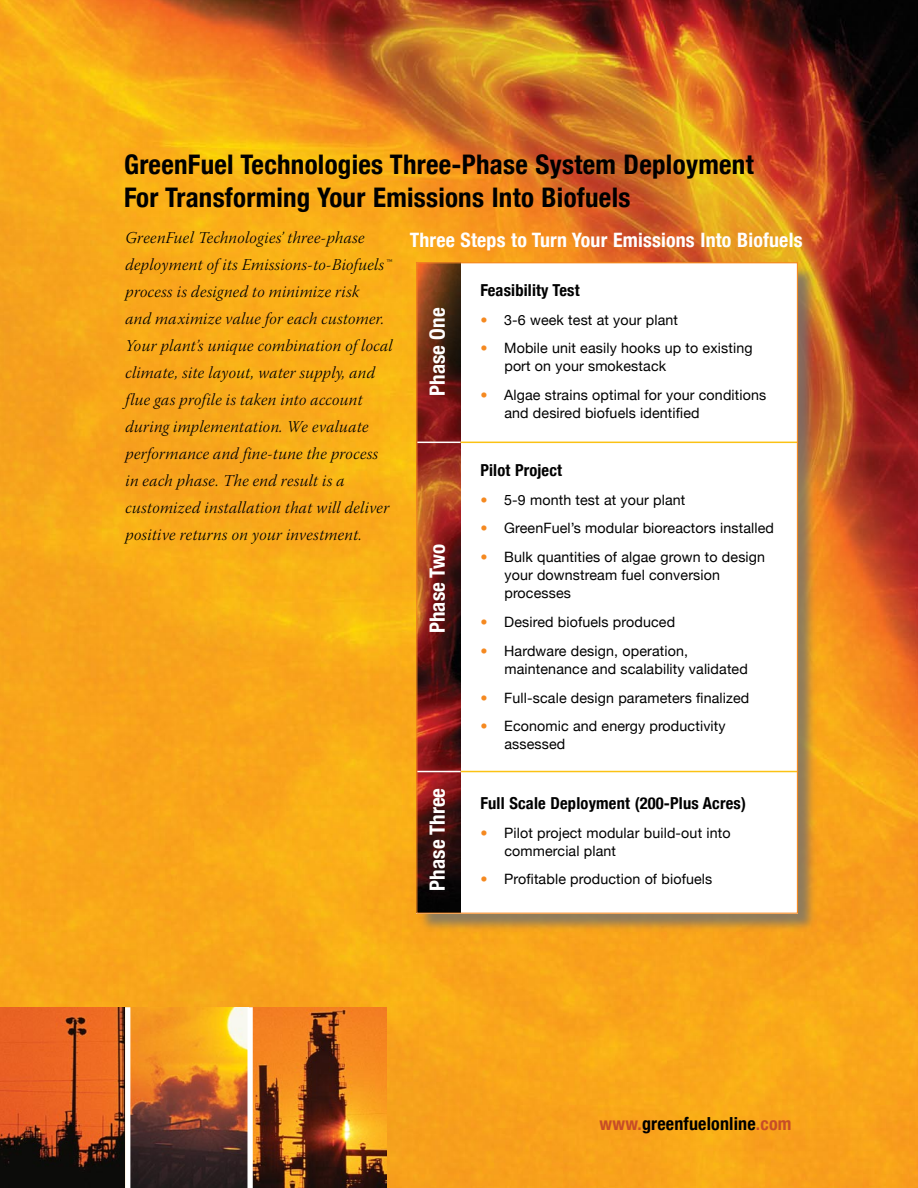
<style>
.page{position:relative;width:918px;height:1188px;background:#fff}
.page>*{position:absolute;margin:0;border:0;box-sizing:border-box;transform-origin:0 0}
.t1{font:700 condensed 27px/32.4px "Helvetica Neue";letter-spacing:.01em;color:#000}
.t2{font:700 condensed 21px "Helvetica Neue";letter-spacing:.005em;color:#fff}
.t3{font:700 condensed 19.8px "Helvetica Neue";letter-spacing:.01em;color:#fff}
.t4{font:700 condensed 18px "Helvetica Neue";letter-spacing:.01em;color:#000}
.t5{font:16.5px/27px "Warnock Pro Light It Subh";letter-spacing:.02em;color:#000}
.t6{font:700 condensed 16.5px "Helvetica Neue";letter-spacing:.01em;color:#000}
.t7{font:14.25px/18px "Helvetica Neue";letter-spacing:.01em;color:#000}
.s1{color:#f58920}
.s2{color:#c74d27}
</style>
<div class="page">
<img style="left:0;top:0;width:918px;height:1188px">
<img style="left:253px;top:1007px;width:134px;height:181px">
<img style="left:130px;top:1007px;width:117px;height:181px">
<img style="left:0;top:1007px;width:125px;height:181px">
<div style="left:247px;top:1007px;width:6px;height:181px;background:#fff"></div>
<div style="left:125px;top:1007px;width:5px;height:181px;background:#fff"></div>
<div style="left:418px;top:264px;width:400px;height:670px;background:#6d6f71;opacity:.75"></div>
<div style="left:417px;top:263px;width:381px;height:650px;background:#fff"></div>
<img style="left:418px;top:264px;width:43px;height:648px">
<hr style="left:417px;top:442px;width:44px;height:1px;background:#fff">
<hr style="left:461px;top:442px;width:337px;height:1px;background:#fbc215">
<hr style="left:461px;top:771px;width:337px;height:1px;background:#fbc215">
<hr style="left:417px;top:771px;width:44px;height:1px;background:#fff">
<h1 class="t1" style="left:124px;top:148px;width:631px">GreenFuel Technologies Three-Phase System Deployment<br>For Transforming Your Emissions Into Biofuels</h1>
<p class="t5" style="left:126px;top:226px;width:269px">GreenFuel Technologies’ three-phase deployment of its Emissions-to-Biofuels™ process is designed to minimize risk<br>and maximize value for each customer.<br>Your plant’s unique combination of local climate, site layout, water supply, and flue gas profile is taken into account during implementation. We evaluate performance and fine-tune the process in each phase. The end result is a customized installation that will deliver positive returns on your investment.</p>
<h3 class="t3" style="left:410px;top:228px;width:394px">Three Steps to Turn Your Emissions Into Biofuels</h3>
<p class="t6" style="left:480px;top:280px;width:101px">Feasibility Test</p>
<p class="t7" style="left:480px;top:310px;width:199px"><span class="s1">•</span> 3-6 week test at your plant</p>
<p class="t7" style="left:504px;top:339px;width:250px;text-indent:-24px"><span class="s1">•</span> Mobile unit easily hooks up to existing port on your smokestack</p>
<p class="t7" style="left:504px;top:386px;width:263px;text-indent:-24px"><span class="s1">•</span> Algae strains optimal for your conditions and desired biofuels identified</p>
<h2 class="t2" style="left:425px;top:396px;width:90px;rotate:-90deg">Phase One</h2>
<p class="t6" style="left:480px;top:460px;width:83px">Pilot Project</p>
<p class="t7" style="left:480px;top:490px;width:207px"><span class="s1">•</span> 5-9 month test at your plant</p>
<p class="t7" style="left:480px;top:519px;width:295px"><span class="s1">•</span> GreenFuel’s modular bioreactors installed</p>
<p class="t7" style="left:504px;top:548px;width:262px;text-indent:-24px"><span class="s1">•</span> Bulk quantities of algae grown to design your downstream fuel conversion processes</p>
<p class="t7" style="left:480px;top:613px;width:196px"><span class="s1">•</span> Desired biofuels produced</p>
<p class="t7" style="left:504px;top:641px;width:245px;text-indent:-24px"><span class="s1">•</span> Hardware design, operation, maintenance and scalability validated</p>
<p class="t7" style="left:480px;top:688px;width:271px"><span class="s1">•</span> Full-scale design parameters finalized</p>
<p class="t7" style="left:504px;top:717px;width:223px;text-indent:-24px"><span class="s1">•</span> Economic and energy productivity assessed</p>
<h2 class="t2" style="left:425px;top:633px;width:91px;rotate:-90deg">Phase Two</h2>
<h2 class="t2" style="left:425px;top:891px;width:104px;rotate:-90deg">Phase Three</h2>
<p class="t6" style="left:480px;top:793px;width:267px">Full Scale Deployment (200-Plus Acres)</p>
<p class="t7" style="left:504px;top:823px;width:228px;text-indent:-24px"><span class="s1">•</span> Pilot project modular build-out into commercial plant</p>
<p class="t7" style="left:480px;top:870px;width:233px"><span class="s1">•</span> Profitable production of biofuels</p>
<p class="t4" style="left:600px;top:1113px;width:193px"><span class="s2">www.</span>greenfuelonline<span class="s2">.com</span></p>
</div>
